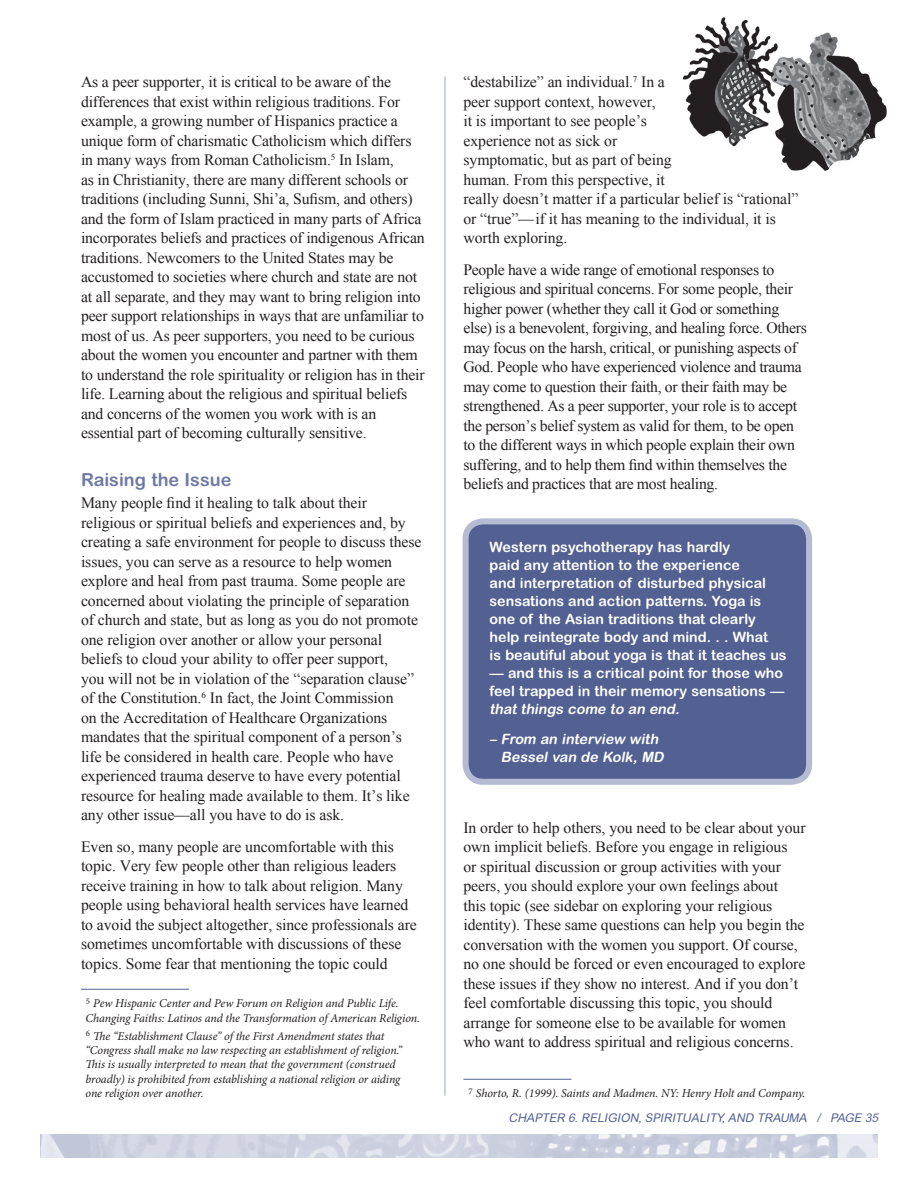
<style>
.page{position:relative;width:918px;height:1188px;background:#fff}
.page>*{position:absolute;margin:0;border:0;box-sizing:border-box;transform-origin:0 0}
._02_BlueSUBHEAD{font:700 18px "Arial Rounded MT Std";color:#6e79a4}
._03_BodyCopy{font:15.75px/19.5px "Times New Roman";letter-spacing:-.005em;color:#231f20}
._08_FOOTNOTE{font:15.75px/19.5px "Times New Roman";letter-spacing:-.005em;color:#231f20}
._0-6A_Callout_Box_Te{font:700 14.25px/18px "Arial Rounded MT Std";color:#fff}
._0-6A_Callout_Box_Te-2{font:italic 700 14.25px/18px "Arial Rounded MT Std";color:#fff}
._08_FOOTNOTE-2{font:italic 12px/14.4px "Minion Pro";letter-spacing:-.01em;color:#231f20}
.pagenumber{font:italic 12px "Arial Rounded MT Std";color:#536192}
.s1{font-size:15px}
.s2{font-style:italic}
</style>
<div class="page">
<img style="left:682px;top:17px;width:205px;height:154px">
<hr style="left:445px;top:76px;width:1px;height:1020px;background:#98a0c2">
<img style="left:40px;top:1134px;width:838px;height:24px">
<hr style="left:81px;top:989px;width:108px;height:1px;background:#536192">
<hr style="left:464px;top:1079px;width:108px;height:1px;background:#536192">
<div style="left:466px;top:521px;width:343px;height:261px;background:#536192;border-radius:18px"></div>
<div style="left:463px;top:518px;width:349px;height:267px;border:6px solid #b6bbd4;border-radius:18px"></div>
<p class="_03_BodyCopy" style="left:81px;top:72px;width:345px">As a peer supporter, it is critical to be aware of the differences that exist within religious traditions. For example, a growing number of Hispanics practice a unique form of charismatic Catholicism which differs in many ways from Roman Catholicism.<sup>5</sup> In Islam,<br>as in Christianity, there are many different schools or traditions (including Sunni, Shi’a, Sufism, and others) and the form of Islam practiced in many parts of Africa incorporates beliefs and practices of indigenous African traditions. Newcomers to the United States may be accustomed to societies where church and state are not at all separate, and they may want to bring religion into peer support relationships in ways that are unfamiliar to most of us. As peer supporters, you need to be curious about the women you encounter and partner with them to understand the role spirituality or religion has in their life. Learning about the religious and spiritual beliefs and concerns of the women you work with is an essential part of becoming culturally sensitive.</p>
<p class="_02_BlueSUBHEAD" style="left:81px;top:469px;width:152px">Raising the Issue</p>
<p class="_03_BodyCopy" style="left:81px;top:493px;width:342px">Many people find it healing to talk about their religious or spiritual beliefs and experiences and, by creating a safe environment for people to discuss these issues, you can serve as a resource to help women explore and heal from past trauma. Some people are concerned about violating the principle of separation of church and state, but as long as you do not promote one religion over another or allow your personal beliefs to cloud your ability to offer peer support,<br>you will not be in violation of the “separation clause” of the Constitution.<sup>6</sup> In fact, the Joint Commission<br>on the Accreditation of Healthcare Organizations mandates that the spiritual component of a person’s life be considered in health care. People who have experienced trauma deserve to have every potential resource for healing made available to them. It’s like any other issue—all you have to do is ask.</p>
<p class="_03_BodyCopy" style="left:81px;top:836px;width:337px">Even so, many people are uncomfortable with this topic. Very few people other than religious leaders receive training in how to talk about religion. Many people using behavioral health services have learned to avoid the subject altogether, since professionals are sometimes uncomfortable with discussions of these topics. Some fear that mentioning the topic could</p>
<p class="_08_FOOTNOTE-2" style="left:86px;top:996px;width:336px"><sup>5</sup> Pew Hispanic Center and Pew Forum on Religion and Public Life.<br>Changing Faiths: Latinos and the Transformation of American Religion.</p>
<p class="_08_FOOTNOTE-2" style="left:86px;top:1029px;width:318px"><sup>6</sup> The “Establishment Clause” of the First Amendment states that “Congress shall make no law respecting an establishment of religion.” This is usually interpreted to mean that the government (construed broadly) is prohibited from establishing a national religion or aiding one religion over another.</p>
<p class="_08_FOOTNOTE" style="left:464px;top:72px;width:336px">“destabilize” an individual<span class="s1">.</span><sup>7</sup> In a<br>peer support context, however,<br>it is important to see people’s<br>experience not as sick or<br>symptomatic, but as part of being<br>human. From this perspective, it<br>really doesn’t matter if a particular belief is “rational” or “true”—if it has meaning to the individual, it is worth exploring.</p>
<p class="_03_BodyCopy" style="left:464px;top:260px;width:345px">People have a wide range of emotional responses to religious and spiritual concerns. For some people, their higher power (whether they call it God or something else) is a benevolent, forgiving, and healing force. Others may focus on the harsh, critical, or punishing aspects of God. People who have experienced violence and trauma may come to question their faith, or their faith may be strengthened. As a peer supporter, your role is to accept the person’s belief system as valid for them, to be open to the different ways in which people explain their own suffering, and to help them find within themselves the beliefs and practices that are most healing.</p>
<p class="_0-6A_Callout_Box_Te" style="left:490px;top:538px;width:299px">Western psychotherapy has hardly<br>paid any attention to the experience<br>and interpretation of disturbed physical sensations and action patterns. Yoga is one of the Asian traditions that clearly help reintegrate body and mind. . . What<br>is beautiful about yoga is that it teaches us</p>
<p class="_0-6A_Callout_Box_Te" style="left:490px;top:664px;width:296px;text-align:justify">— and this is a critical point for those who feel trapped in their memory sensations — <span class="s2">that things come to an end.</span></p>
<p class="_0-6A_Callout_Box_Te-2" style="left:501px;top:730px;width:167px;text-indent:-11px">– From an interview with<br>Bessel van de Kolk, MD</p>
<p class="_03_BodyCopy" style="left:464px;top:818px;width:344px">In order to help others, you need to be clear about your own implicit beliefs. Before you engage in religious<br>or spiritual discussion or group activities with your peers, you should explore your own feelings about<br>this topic (see sidebar on exploring your religious identity). These same questions can help you begin the conversation with the women you support. Of course, no one should be forced or even encouraged to explore these issues if they show no interest. And if you don’t feel comfortable discussing this topic, you should arrange for someone else to be available for women who want to address spiritual and religious concerns.</p>
<p class="_08_FOOTNOTE-2" style="left:468px;top:1086px;width:339px"><sup>7</sup> Shorto, R. (1999). Saints and Madmen. NY: Henry Holt and Company.</p>
<p class="pagenumber" style="left:509px;top:1111px;width:374px">CHAPTER 6. RELIGION,SPIRITUALITY,AND TRAUMA / PAGE 35</p>
</div>
